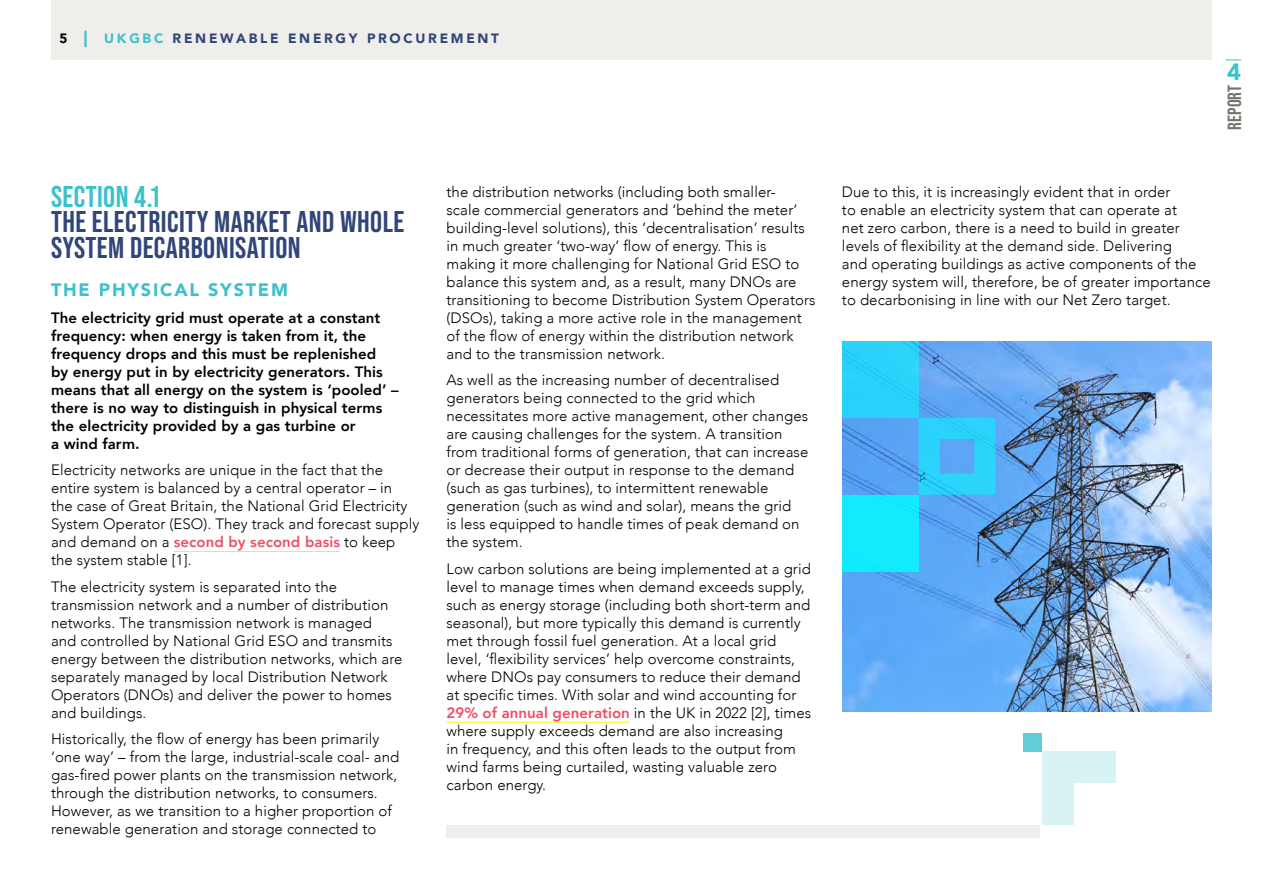
<style>
.page{position:relative;width:1263px;height:893px;background:#fff}
.page>*{position:absolute;margin:0;border:0;box-sizing:border-box;transform-origin:0 0}
.t1{font:700 30px/25.5px "Bebas Neue Pro";letter-spacing:.015em;color:#304578}
.t2{font:700 30px "Bebas Neue Pro";letter-spacing:.015em;color:#3bc1ca}
.t3{font:900 23.55px "Avenir";color:#3bc1ca}
.t4{font:700 19.2px "Bebas Neue Pro";letter-spacing:.015em;color:#78726d}
.t5{font:900 18px "Avenir";letter-spacing:.1em;color:#3bc1ca}
.t6{font:300 15px/18px "Avenir";letter-spacing:.005em;color:#000}
.t7{font:800 15px/18px "Avenir";letter-spacing:.005em;color:#000}
.t8{font:900 13.5px "Avenir";letter-spacing:.2em;color:#304578}
.s1{color:#000}
.s2{font-size:16.5px;color:#3bc1ca}
.s3{color:#3bc1ca}
.s4{font-weight:800;color:#f04e66}
</style>
<div class="page">
<div style="left:51px;top:0;width:1161px;height:60px;background:#f0eeea"></div>
<svg style="left:1226px;top:60px;width:15px;height:1px"></svg>
<hr style="left:174px;top:551px;width:166px;height:1px;background:#fff100">
<hr style="left:446px;top:722px;width:184px;height:1px;background:#fff100">
<img style="left:842px;top:341px;width:370px;height:370px">
<div style="left:446px;top:825px;width:594px;height:13px;background:#f0eeea"></div>
<div style="left:1042px;top:751px;width:73px;height:74px;background:#d8f3f4"></div>
<div style="left:1073px;top:784px;width:42px;height:41px;background:#fff"></div>
<div style="left:1024px;top:733px;width:18px;height:18px;background:#62cdd5"></div>
<div style="left:842px;top:341px;width:77px;height:77px;background:#29d2fb"></div>
<svg style="left:919px;top:418px;width:76px;height:77px;background:#34c8f8"></svg>
<div style="left:842px;top:495px;width:77px;height:76px;background:#12eafe"></div>
<p class="t8" style="left:60px;top:26px;width:441px"><span class="s1">5</span> <span class="s2">|</span> <span class="s3">UKGBC</span> RENEWABLE ENERGY PROCUREMENT</p>
<h1 class="t2" style="left:51px;top:179px;width:110px">SECTION 4.1</h1>
<h1 class="t1" style="left:51px;top:209px;width:355px">THE ELECTRICITY MARKET AND WHOLE<br>SYSTEM DECARBONISATION</h1>
<p class="t5" style="left:51px;top:274px;width:239px">THE PHYSICAL SYSTEM</p>
<p class="t7" style="left:51px;top:308px;width:349px">The electricity grid must operate at a constant frequency: when energy is taken from it, the frequency drops and this must be replenished<br>by energy put in by electricity generators. This means that all energy on the system is ‘pooled’ – there is no way to distinguish in physical terms the electricity provided by a gas turbine or<br>a wind farm.</p>
<p class="t6" style="left:51px;top:461px;width:370px">Electricity networks are unique in the fact that the entire system is balanced by a central operator – in<br>the case of Great Britain, the National Grid Electricity System Operator (ESO). They track and forecast supply and demand on a <span class="s4">second by second basis</span> to keep the system stable [1].</p>
<p class="t6" style="left:51px;top:577px;width:353px">The electricity system is separated into the transmission network and a number of distribution networks. The transmission network is managed<br>and controlled by National Grid ESO and transmits energy between the distribution networks, which are separately managed by local Distribution Network Operators (DNOs) and deliver the power to homes and buildings.</p>
<p class="t6" style="left:51px;top:730px;width:350px">Historically, the flow of energy has been primarily ‘one way’ – from the large, industrial-scale coal- and gas-fired power plants on the transmission network, through the distribution networks, to consumers.<br>However, as we transition to a higher proportion of renewable generation and storage connected to</p>
<p class="t6" style="left:446px;top:182px;width:371px">the distribution networks (including both smaller-<br>scale commercial generators and ‘behind the meter’ building-level solutions), this ‘decentralisation’ results in much greater ‘two-way’ flow of energy. This is making it more challenging for National Grid ESO to balance this system and, as a result, many DNOs are transitioning to become Distribution System Operators (DSOs), taking a more active role in the management of the flow of energy within the distribution network and to the transmission network.</p>
<p class="t6" style="left:446px;top:371px;width:363px">As well as the increasing number of decentralised generators being connected to the grid which necessitates more active management, other changes are causing challenges for the system. A transition from traditional forms of generation, that can increase or decrease their output in response to the demand (such as gas turbines), to intermittent renewable generation (such as wind and solar), means the grid<br>is less equipped to handle times of peak demand on the system.</p>
<p class="t6" style="left:446px;top:559px;width:366px">Low carbon solutions are being implemented at a grid level to manage times when demand exceeds supply, such as energy storage (including both short-term and seasonal), but more typically this demand is currently met through fossil fuel generation. At a local grid level, ‘flexibility services’ help overcome constraints, where DNOs pay consumers to reduce their demand at specific times. With solar and wind accounting for <span class="s4">29% of annual generation</span> in the UK in 2022 [2], times where supply exceeds demand are also increasing<br>in frequency, and this often leads to the output from wind farms being curtailed, wasting valuable zero carbon energy.</p>
<h2 class="t3" style="left:1227px;top:52px;width:15px">4</h2>
<p class="t4" style="left:1223px;top:130px;width:47px;rotate:-90deg">REPORT</p>
<p class="t6" style="left:842px;top:182px;width:370px">Due to this, it is increasingly evident that in order<br>to enable an electricity system that can operate at<br>net zero carbon, there is a need to build in greater levels of flexibility at the demand side. Delivering<br>and operating buildings as active components of the energy system will, therefore, be of greater importance to decarbonising in line with our Net Zero target.</p>
</div>
